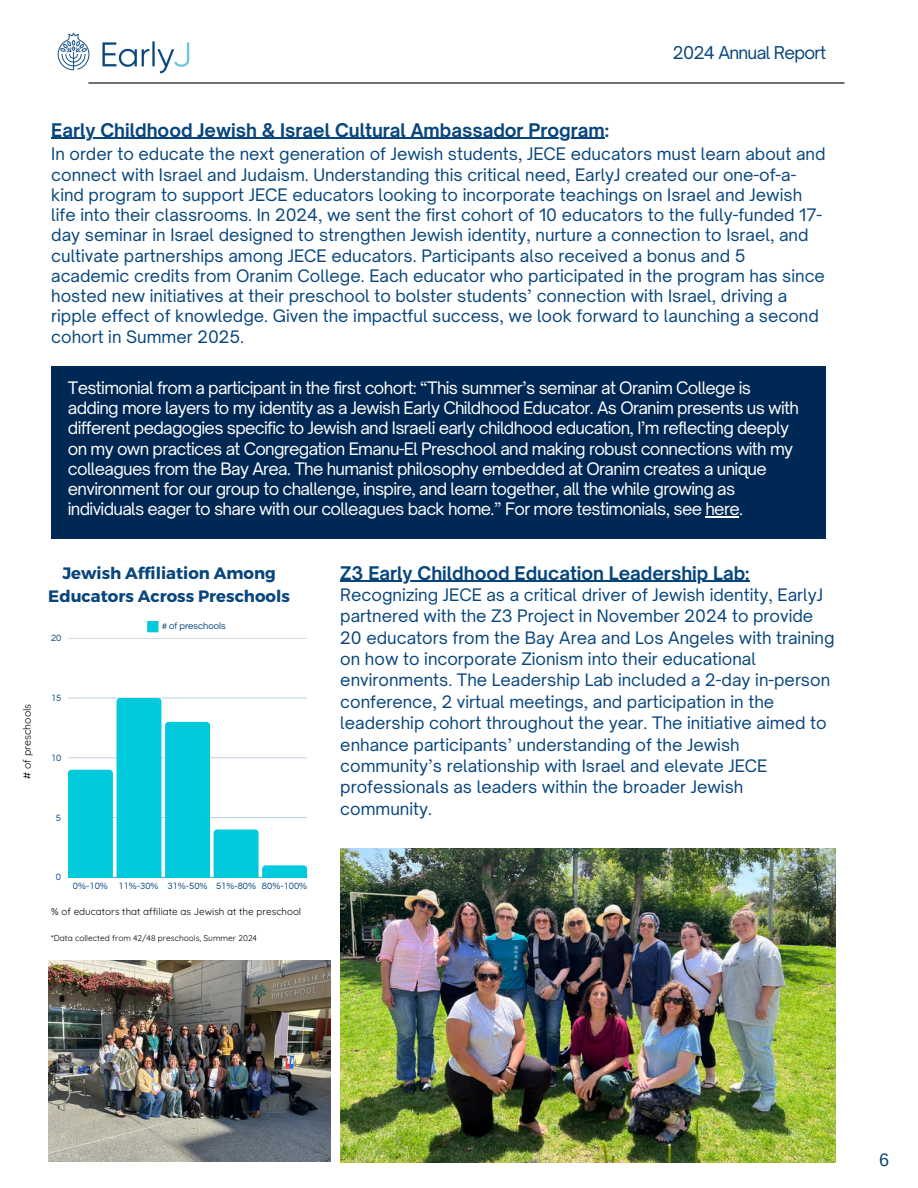
<style>
.page{position:relative;width:918px;height:1188px;background:#fff}
.page>*{position:absolute;margin:0;border:0;box-sizing:border-box;transform-origin:0 0}
.t1{font:700 18px "Open Sauce One";color:#07457c}
.t2{font:18px "Arimo";color:#07457c}
.t3{font:16.95px "Open Sauce One";letter-spacing:-.04em;color:#07457c}
.t4{font:16.5px/21.3px "Open Sauce One";color:#07457c}
.t5{font:16.5px/20.2px "Open Sauce One";letter-spacing:-.04em;color:#fff}
.t6{font:700 16.5px/22.5px "Montserrat";color:#07457c;text-align:center}
.t7{font:10.5px "Quicksand";color:#000}
.t8{font:9.9px "Quicksand";color:#000}
.t9{font:9.45px "Questrial";color:#07457c}
.t10{font:8.4px "Quicksand";color:#000}
</style>
<div class="page">
<hr style="left:51px;top:138px;width:554px;height:1px;background:#07457c">
<div style="left:147px;top:621px;width:12px;height:11px;background:#00cadc"></div>
<hr style="left:68px;top:877px;width:239px;height:1px;background:#07457c;opacity:.6">
<hr style="left:68px;top:638px;width:239px;height:1px;background:#d2dde7">
<svg style="left:68px;top:698px;width:239px;height:179px"></svg>
<img style="left:57px;top:32px;width:133px;height:42px">
<div style="left:51px;top:366px;width:775px;height:173px;background:#002855"></div>
<hr style="left:705px;top:517px;width:34px;height:1px;background:#fff">
<hr style="left:340px;top:581px;width:405px;height:1px;background:#07457c">
<img style="left:340px;top:848px;width:495px;height:314px">
<hr style="left:88px;top:82px;width:756px;height:2px;background:#000">
<img style="left:48px;top:960px;width:283px;height:202px">
<h2 class="t3" style="left:673px;top:42px;width:155px">2024 Annual Report</h2>
<p class="t1" style="left:51px;top:119px;width:559px">Early Childhood Jewish &amp; Israel Cultural Ambassador Program:</p>
<p class="t4" style="left:51px;top:144px;width:776px;line-height:20.2px">In order to educate the next generation of Jewish students, JECE educators must learn about and connect with Israel and Judaism. Understanding this critical need, EarlyJ created our one-of-a&shy;kind program to support JECE educators looking to incorporate teachings on Israel and Jewish life into their classrooms. In 2024, we sent the first cohort of 10 educators to the fully-funded 17- day seminar in Israel designed to strengthen Jewish identity, nurture a connection to Israel, and cultivate partnerships among JECE educators. Participants also received a bonus and 5 academic credits from Oranim College. Each educator who participated in the program has since hosted new initiatives at their preschool to bolster students’ connection with Israel, driving a ripple effect of knowledge. Given the impactful success, we look forward to launching a second cohort in Summer 2025.</p>
<h2 class="t5" style="left:68px;top:378px;width:733px">Testimonial from a participant in the first cohort: “This summer’s seminar at Oranim College is adding more layers to my identity as a Jewish Early Childhood Educator. As Oranim presents us with different pedagogies specific to Jewish and Israeli early childhood education, I’m reflecting deeply on my own practices at Congregation Emanu-El Preschool and making robust connections with my colleagues from the Bay Area. The humanist philosophy embedded at Oranim creates a unique environment for our group to challenge, inspire, and learn together, all the while growing as individuals eager to share with our colleagues back home.” For more testimonials, see here.</h2>
<h2 class="t6" style="left:48px;top:562px;width:243px">Jewish Affiliation Among<br>Educators Across Preschools</h2>
<p class="t9" style="left:51px;top:634px;width:12px">20</p>
<p class="t9" style="left:162px;top:621px;width:65px"># of preschools</p>
<p class="t7" style="left:20px;top:779px;width:77px;rotate:-90deg"># of preschools</p>
<p class="t9" style="left:51px;top:693px;width:12px">15</p>
<p class="t9" style="left:51px;top:753px;width:12px">10</p>
<p class="t9" style="left:56px;top:813px;width:7px">5</p>
<h1 class="t1" style="left:340px;top:562px;width:411px">Z3 Early Childhood Education Leadership Lab:</h1>
<h3 class="t4" style="left:340px;top:584px;width:496px">Recognizing JECE as a critical driver of Jewish identity, EarlyJ partnered with the Z3 Project in November 2024 to provide 20 educators from the Bay Area and Los Angeles with training on how to incorporate Zionism into their educational environments. The Leadership Lab included a 2-day in-person conference, 2 virtual meetings, and participation in the leadership cohort throughout the year. The initiative aimed to enhance participants’ understanding of the Jewish community’s relationship with Israel and elevate JECE professionals as leaders within the broader Jewish community.</h3>
<p class="t9" style="left:56px;top:873px;width:7px">0</p>
<p class="t9" style="left:73px;top:881px;width:236px">0%-10% 11%-30% 31%-50% 51%-80% 80%-100%</p>
<h3 class="t8" style="left:51px;top:905px;width:252px">% of educators that affiliate as Jewish at the preschool</h3>
<p class="t10" style="left:51px;top:933px;width:207px">*Data collected from 42/48 preschools, Summer 2024</p>
<p class="t2" style="left:879px;top:1150px;width:12px">6</p>
</div>
